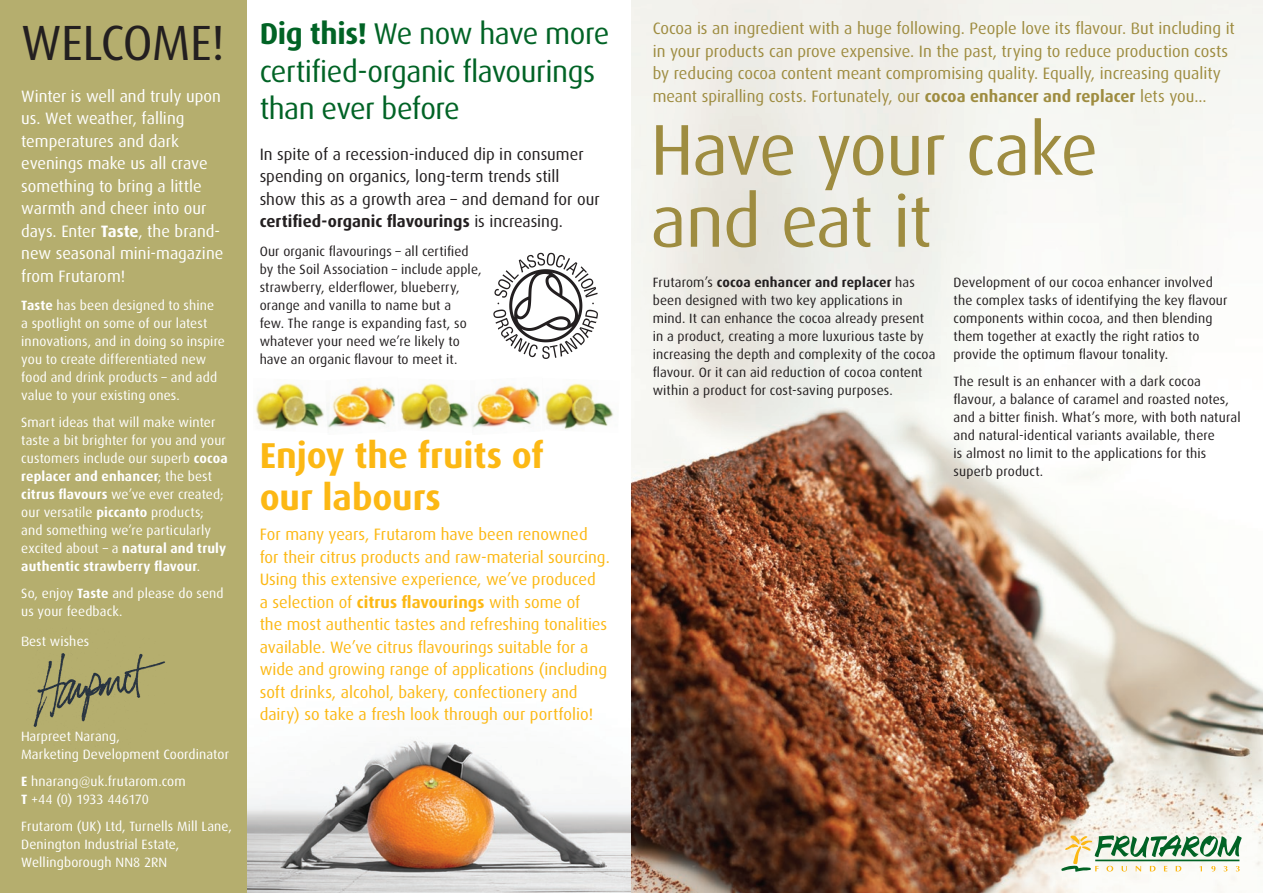
<style>
.page{position:relative;width:1263px;height:893px;background:#fff}
.page>*{position:absolute;margin:0;border:0;box-sizing:border-box;transform-origin:0 0}
.t1{font:72px/72px "Dax";letter-spacing:-.02em;color:#9e8c40}
.t2{font:49.5px "Dax";color:#231f20}
.t3{font:700 36px/42px "Dax";letter-spacing:-.005em;color:#fcb814}
.t4{font:30px/37.5px "Dax";letter-spacing:-.02em;color:#016325}
.t5{font:16.5px/22.5px "Dax";color:#fcb814}
.t6{font:16.5px/22.5px "Dax";color:#9e8c40}
.t7{font:16.5px/22.5px "Dax";color:#fff}
.t8{font:16.5px/22.5px "Dax";color:#231f20}
.t9{font:13.5px/18px "Dax";letter-spacing:.01em;color:#231f20}
.t10{font:13.5px/18px "Dax";letter-spacing:.01em;color:#fff}
.s1{font-weight:700}
</style>
<div class="page">
<img style="left:247px;top:740px;width:384px;height:153px">
<div style="left:0;top:0;width:247px;height:893px;background:#b5ae6e"></div>
<img style="left:631px;top:0;width:632px;height:893px">
<svg style="left:493px;top:253px;width:105px;height:106px"></svg>
<svg style="left:1061px;top:835px;width:181px;height:37px"></svg>
<img style="left:33px;top:653px;width:132px;height:74px">
<img style="left:255px;top:383px;width:69px;height:46px">
<img style="left:327px;top:385px;width:68px;height:43px">
<img style="left:400px;top:383px;width:69px;height:46px">
<img style="left:471px;top:385px;width:69px;height:43px">
<img style="left:544px;top:383px;width:70px;height:46px">
<p class="t2" style="left:21px;top:15px;width:205px">Welcome!</p>
<p class="t7" style="left:21px;top:85px;width:204px">Winter is well and truly upon us. Wet weather, falling temperatures and dark evenings make us all crave something to bring a little warmth and cheer into our days. Enter <span class="s1">Taste</span>, the brand&shy;new seasonal mini-magazine from Frutarom!</p>
<p class="t10" style="left:21px;top:297px;width:205px"><span class="s1">Taste</span> has been designed to shine<br>a spotlight on some of our latest innovations, and in doing so inspire you to create differentiated new food and drink products – and add value to your existing ones.</p>
<p class="t10" style="left:21px;top:414px;width:208px">Smart ideas that will make winter taste a bit brighter for you and your customers include our superb <span class="s1">cocoa replacer and enhancer</span>; the best <span class="s1">citrus flavours</span> we’ve ever created; our versatile <span class="s1">piccanto</span> products; and something we’re particularly excited about – a <span class="s1">natural and truly authentic strawberry flavour</span>.</p>
<p class="t10" style="left:21px;top:585px;width:204px">So, enjoy <span class="s1">Taste</span> and please do send us your feedback.</p>
<p class="t10" style="left:21px;top:633px;width:70px">Best wishes</p>
<p class="t10" style="left:21px;top:727px;width:209px">Harpreet Narang,<br>Marketing Development Coordinator</p>
<p class="t10" style="left:21px;top:772px;width:166px"><span class="s1">E</span> hnarang@uk.frutarom.com<br><span class="s1">T</span> +44 (0) 1933 446170</p>
<p class="t10" style="left:21px;top:817px;width:212px">Frutarom (UK) Ltd, Turnells Mill Lane,</p>
<p class="t10" style="left:21px;top:835px;width:160px">Denington Industrial Estate,</p>
<p class="t10" style="left:21px;top:853px;width:148px">Wellingborough NN8 2RN</p>
<p class="t4" style="left:260px;top:16px;width:351px"><span class="s1">Dig this!</span> We now have more certified-organic flavourings than ever before</p>
<p class="t8" style="left:260px;top:143px;width:342px">In spite of a recession-induced dip in consumer spending on organics, long-term trends still show this as a growth area – and demand for our <span class="s1">certified-organic flavourings</span> is increasing.</p>
<p class="t9" style="left:260px;top:242px;width:223px">Our organic flavourings – all certified by the Soil Association – include apple, strawberry, elderflower, blueberry, orange and vanilla to name but a<br>few. The range is expanding fast, so whatever your need we’re likely to have an organic flavour to meet it.</p>
<p class="t3" style="left:260px;top:435px;width:286px">Enjoy the fruits of our labours</p>
<p class="t5" style="left:260px;top:523px;width:352px">For many years, Frutarom have been renowned for their citrus products and raw-material sourcing.<br>Using this extensive experience, we’ve produced<br>a selection of <span class="s1">citrus flavourings</span> with some of<br>the most authentic tastes and refreshing tonalities available. We’ve citrus flavourings suitable for a wide and growing range of applications (including soft drinks, alcohol, bakery, confectionery and dairy) so take a fresh look through our portfolio!</p>
<p class="t6" style="left:653px;top:17px;width:584px">Cocoa is an ingredient with a huge following. People love its flavour. But including it in your products can prove expensive. In the past, trying to reduce production costs by reducing cocoa content meant compromising quality. Equally, increasing quality meant spiralling costs. Fortunately, our <span class="s1">cocoa enhancer and replacer</span> lets you...</p>
<p class="t1" style="left:651px;top:114px;width:449px">Have your cake and eat it</p>
<p class="t9" style="left:653px;top:273px;width:284px">Frutarom’s <span class="s1">cocoa enhancer and replacer</span> has been designed with two key applications in mind. It can enhance the cocoa already present in a product, creating a more luxurious taste by increasing the depth and complexity of the cocoa flavour. Or it can aid reduction of cocoa content within a product for cost-saving purposes.</p>
<p class="t9" style="left:954px;top:273px;width:275px">Development of our cocoa enhancer involved the complex tasks of identifying the key flavour components within cocoa, and then blending them together at exactly the right ratios to provide the optimum flavour tonality.</p>
<p class="t9" style="left:954px;top:372px;width:289px">The result is an enhancer with a dark cocoa flavour, a balance of caramel and roasted notes, and a bitter finish. What’s more, with both natural and natural-identical variants available, there<br>is almost no limit to the applications for this superb product.</p>
</div>
